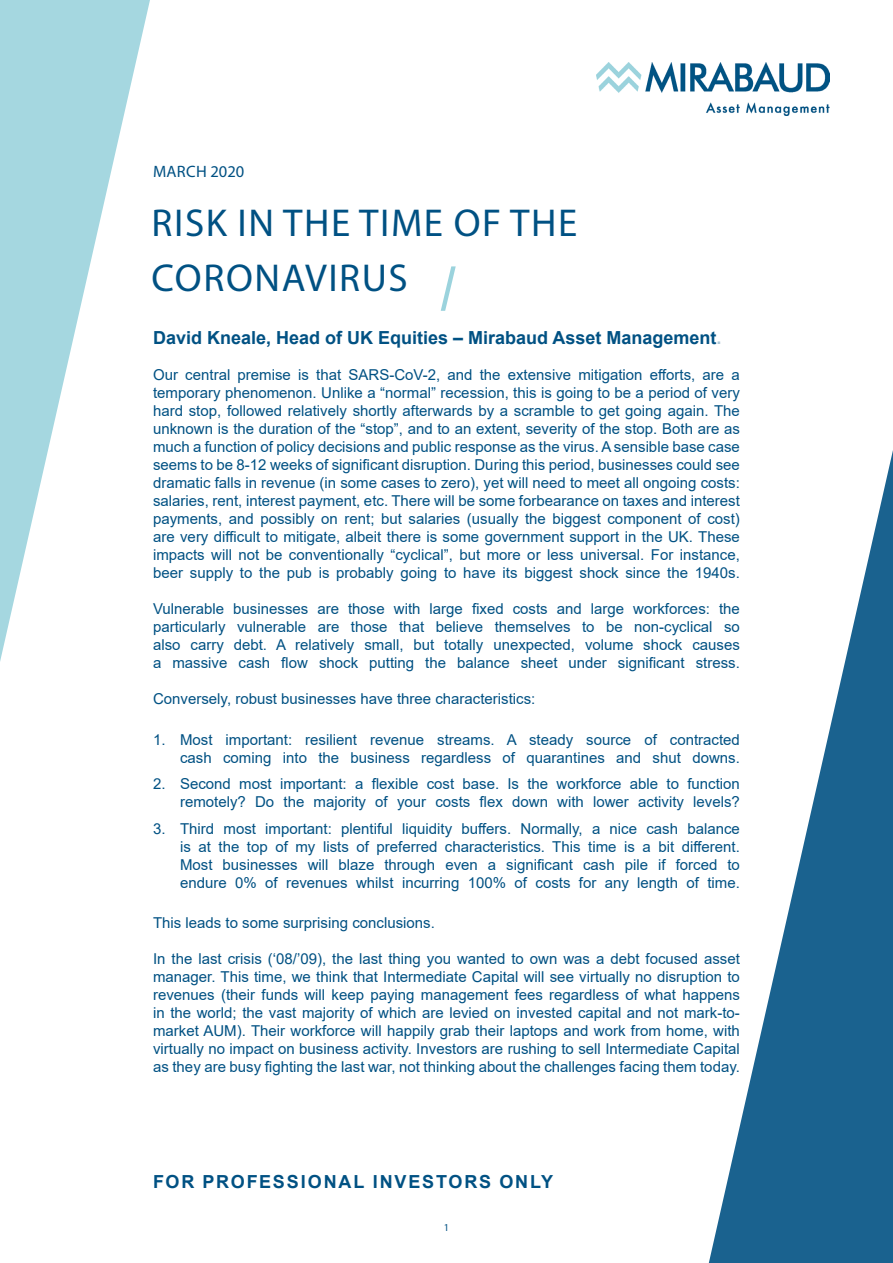
<style>
.page{position:relative;width:893px;height:1263px;background:#fff}
.page>*{position:absolute;margin:0;border:0;box-sizing:border-box;transform-origin:0 0}
.NEW_HEADER{font:39px/55.5px "Myriad Pro";letter-spacing:.04em;color:#005183}
.t1{font:700 18px "Arial";color:#005183}
.t2{font:700 18px "Arial";letter-spacing:.105em;color:#005183}
.subsub{font:16.5px "Myriad Pro";letter-spacing:.01em;color:#005183}
.t3{font:15px/18px "Arial";color:#005183;text-align:justify}
.t4{font:10.5px "Myriad Pro";color:#005183}
.s1{color:#adc7d7}
</style>
<div class="page">
<svg style="left:441px;top:266px;width:15px;height:45px"></svg>
<svg style="left:0;top:0;width:150px;height:662px;fill:#a5d7e0"></svg>
<svg style="left:709px;top:450px;width:184px;height:813px"></svg>
<img style="left:597px;top:62px;width:232px;height:53px">
<p class="subsub" style="left:153px;top:161px;width:93px">MARCH 2020</p>
<p class="NEW_HEADER" style="left:152px;top:194px;width:427px">RISK IN THE TIME OF THE<br>CORONAVIRUS</p>
<p class="t1" style="left:153px;top:325px;width:570px">David Kneale, Head of UK Equities – Mirabaud Asset Management<span class="s1">.</span></p>
<p class="t3" style="left:153px;top:366px;width:588px">Our central premise is that SARS-CoV-2, and the extensive mitigation efforts, are a temporary phenomenon. Unlike a “normal” recession, this is going to be a period of very hard stop, followed relatively shortly afterwards by a scramble to get going again. The unknown is the duration of the “stop”, and to an extent, severity of the stop. Both are as much a function of policy decisions and public response as the virus. A sensible base case seems to be 8-12 weeks of significant disruption. During this period, businesses could see dramatic falls in revenue (in some cases to zero), yet will need to meet all ongoing costs: salaries, rent, interest payment, etc. There will be some forbearance on taxes and interest payments, and possibly on rent; but salaries (usually the biggest component of cost) are very difficult to mitigate, albeit there is some government support in the UK. These impacts will not be conventionally “cyclical”, but more or less universal. For instance, beer supply to the pub is probably going to have its biggest shock since the 1940s.</p>
<p class="t3" style="left:153px;top:600px;width:588px">Vulnerable businesses are those with large fixed costs and large workforces: the particularly vulnerable are those that believe themselves to be non-cyclical so also carry debt. A relatively small, but totally unexpected, volume shock causes a massive cash flow shock putting the balance sheet under significant stress.</p>
<p class="t3" style="left:153px;top:690px;width:384px">Conversely, robust businesses have three characteristics:</p>
<p class="t3" style="left:153px;top:730px;width:588px;text-align:right">1. Most important: resilient revenue streams. A steady source of contracted cash coming into the business regardless of quarantines and shut downs.</p>
<p class="t3" style="left:153px;top:775px;width:588px;text-align:right">2. Second most important: a flexible cost base. Is the workforce able to function remotely? Do the majority of your costs flex down with lower activity levels?</p>
<p class="t3" style="left:180px;top:819px;width:561px;text-indent:-27px">3. Third most important: plentiful liquidity buffers. Normally, a nice cash balance is at the top of my lists of preferred characteristics. This time is a bit different.<br>Most businesses will blaze through even a significant cash pile if forced to endure 0% of revenues whilst incurring 100% of costs for any length of time.</p>
<p class="t3" style="left:153px;top:913px;width:283px">This leads to some surprising conclusions.</p>
<p class="t3" style="left:153px;top:949px;width:588px">In the last crisis (‘08/’09), the last thing you wanted to own was a debt focused asset manager. This time, we think that Intermediate Capital will see virtually no disruption to revenues (their funds will keep paying management fees regardless of what happens in the world; the vast majority of which are levied on invested capital and not mark-to&shy;market AUM). Their workforce will happily grab their laptops and work from home, with virtually no impact on business activity. Investors are rushing to sell Intermediate Capital as they are busy fighting the last war, not thinking about the challenges facing them today.</p>
<p class="t2" style="left:153px;top:1168px;width:402px">FOR PROFESSIONAL INVESTORS ONLY</p>
<p class="t4" style="left:444px;top:1221px;width:7px">1</p>
</div>
